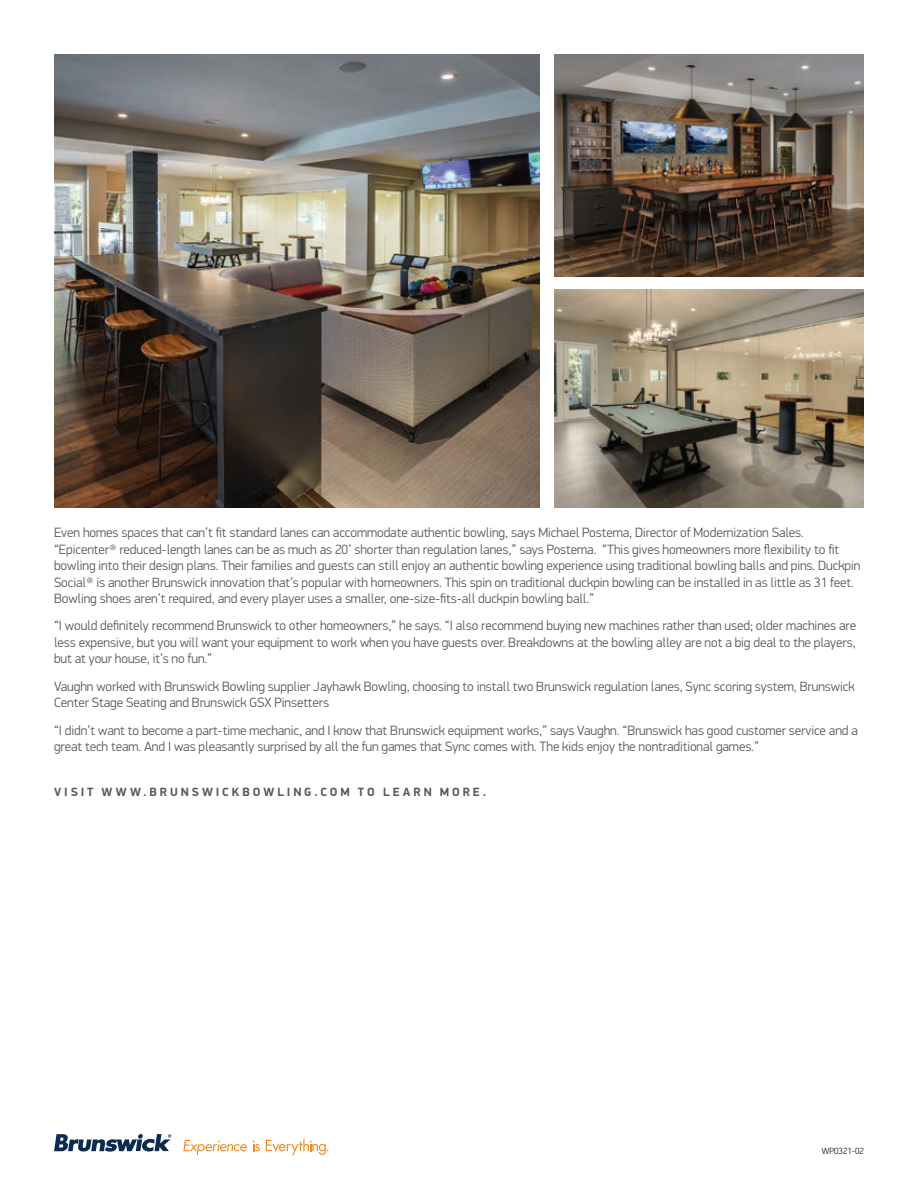
<style>
.page{position:relative;width:918px;height:1188px;background:#fff}
.page>*{position:absolute;margin:0;border:0;box-sizing:border-box;transform-origin:0 0}
.t1{font:300 13.5px/16.5px "PF Din Display Pro";letter-spacing:-.005em;color:#57585a}
.t2{font:700 12px "PF Din Display Pro";letter-spacing:.245em;color:#57585a}
.t3{font:300 9px "PF Din Display Pro";color:#231f20}
</style>
<div class="page">
<img style="left:54px;top:54px;width:486px;height:454px">
<img style="left:555px;top:54px;width:309px;height:222px">
<img style="left:555px;top:290px;width:309px;height:218px">
<svg style="left:183px;top:1140px;width:64px;height:15px"></svg>
<svg style="left:253px;top:1141px;width:7px;height:10px"></svg>
<svg style="left:266px;top:1139px;width:62px;height:16px"></svg>
<svg style="left:54px;top:1134px;width:117px;height:18px"></svg>
<p class="t1" style="left:54px;top:525px;width:808px">Even homes spaces that can’t ft standard lanes can accommodate authentic bowling, says Michael Postema, Director of Modernization Sales. “Epicenter® reduced-length lanes can be as much as 20’ shorter than regulation lanes,” says Postema. “This gives homeowners more fexibility to ft bowling into their design plans. Their families and guests can still enjoy an authentic bowling experience using traditional bowling balls and pins. Duckpin Social® is another Brunswick innovation that’s popular with homeowners. This spin on traditional duckpin bowling can be installed in as little as 31 feet.<br>Bowling shoes aren’t required, and every player uses a smaller, one-size-fts-all duckpin bowling ball.”</p>
<p class="t1" style="left:54px;top:618px;width:804px;text-align:justify">“I would defnitely recommend Brunswick to other homeowners,” he says. “I also recommend buying new machines rather than used; older machines are less expensive, but you will want your equipment to work when you have guests over. Breakdowns at the bowling alley are not a big deal to the players, but at your house, it’s no fun.”</p>
<p class="t1" style="left:54px;top:678px;width:802px">Vaughn worked with Brunswick Bowling supplier Jayhawk Bowling, choosing to install two Brunswick regulation lanes, Sync scoring system, Brunswick<br>Center Stage Seating and Brunswick GSX Pinsetters</p>
<p class="t1" style="left:54px;top:722px;width:805px">“I didn’t want to become a part-time mechanic, and I know that Brunswick equipment works,” says Vaughn. “Brunswick has good customer service and a great tech team. And I was pleasantly surprised by all the fun games that Sync comes with. The kids enjoy the nontraditional games.”</p>
<p class="t2" style="left:54px;top:784px;width:434px">VISIT WWW.BRUNSWICKBOWLING.COM TO LEARN MORE.</p>
<p class="t3" style="left:822px;top:1146px;width:44px">WP0321-02</p>
</div>
